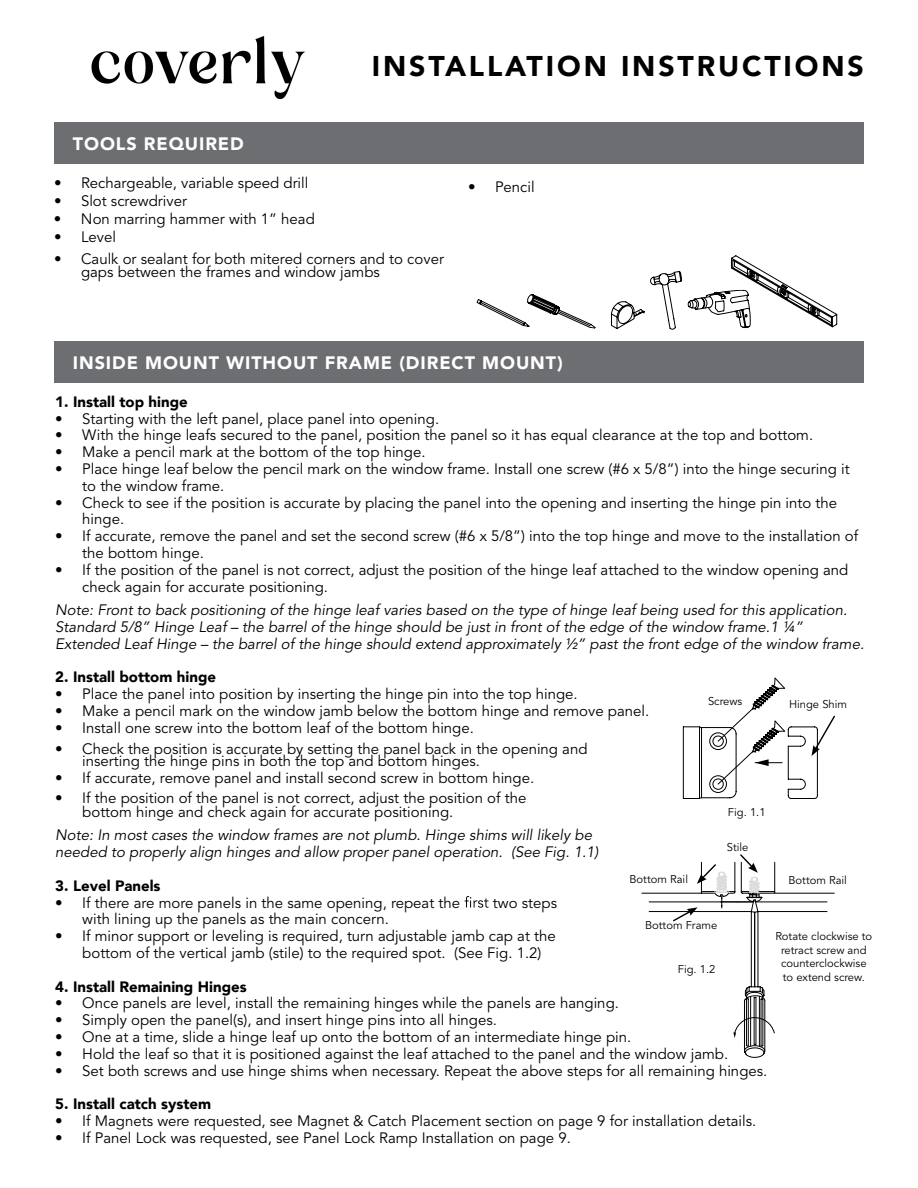
<style>
.page{position:relative;width:918px;height:1188px;background:#fff}
.page>*{position:absolute;margin:0;border:0;box-sizing:border-box;transform-origin:0 0}
.t1{font:900 28.5px "Avenir";letter-spacing:.1em;color:#000}
.t2{font:900 18px "Avenir";letter-spacing:.05em;color:#fff}
.t3{font:15px/16.8px "Avenir";color:#000}
.t4{font:italic 15px/16.8px "Avenir";color:#000}
.t5{font:900 15px "Avenir";color:#000}
.t6{font:11.25px/13.5px "Avenir";color:#000;text-align:center}
</style>
<div class="page">
<div style="left:54px;top:122px;width:810px;height:42px;background:#6d6e71"></div>
<svg style="left:465px;top:896px;width:24px;height:12px"></svg>
<div style="left:54px;top:341px;width:810px;height:42px;background:#6d6e71"></div>
<svg style="left:477px;top:294px;width:119px;height:35px"></svg>
<svg style="left:611px;top:255px;width:227px;height:75px"></svg>
<svg style="left:683px;top:678px;width:152px;height:121px"></svg>
<svg style="left:642px;top:854px;width:193px;height:204px"></svg>
<img style="left:37px;top:29px;width:269px;height:77px">
<p class="t2" style="left:73px;top:128px;width:172px">TOOLS REQUIRED</p>
<h1 class="t1" style="left:372px;top:41px;width:494px">INSTALLATION INSTRUCTIONS</h1>
<p class="t3" style="left:54px;top:175px;width:256px">• Rechargeable, variable speed drill</p>
<p class="t3" style="left:54px;top:193px;width:135px">• Slot screwdriver</p>
<p class="t3" style="left:54px;top:211px;width:262px">• Non marring hammer with 1” head</p>
<p class="t3" style="left:54px;top:229px;width:64px">• Level</p>
<p class="t3" style="left:81px;top:253px;width:364px;line-height:13.2px;text-indent:-27px">• Caulk or sealant for both mitered corners and to cover gaps between the frames and window jambs</p>
<p class="t3" style="left:468px;top:179px;width:68px">• Pencil</p>
<p class="t2" style="left:73px;top:347px;width:491px">INSIDE MOUNT WITHOUT FRAME (DIRECT MOUNT)</p>
<p class="t5" style="left:55px;top:389px;width:134px">1. Install top hinge</p>
<p class="t3" style="left:55px;top:410px;width:385px">• Starting with the left panel, place panel into opening.</p>
<p class="t3" style="left:55px;top:427px;width:759px">• With the hinge leafs secured to the panel, position the panel so it has equal clearance at the top and bottom.</p>
<p class="t3" style="left:55px;top:444px;width:372px">• Make a pencil mark at the bottom of the top hinge.</p>
<p class="t3" style="left:82px;top:461px;width:769px;text-indent:-27px">• Place hinge leaf below the pencil mark on the window frame. Install one screw (#6 x 5/8”) into the hinge securing it to the window frame.</p>
<p class="t3" style="left:82px;top:494px;width:756px;text-indent:-27px">• Check to see if the position is accurate by placing the panel into the opening and inserting the hinge pin into the hinge.</p>
<p class="t3" style="left:82px;top:528px;width:778px;text-indent:-27px">• If accurate, remove the panel and set the second screw (#6 x 5/8”) into the top hinge and move to the installation of the bottom hinge.</p>
<p class="t3" style="left:82px;top:562px;width:768px;text-indent:-27px">• If the position of the panel is not correct, adjust the position of the hinge leaf attached to the window opening and check again for accurate positioning.</p>
<p class="t4" style="left:55px;top:602px;width:810px">Note: Front to back positioning of the hinge leaf varies based on the type of hinge leaf being used for this application.<br>Standard 5/8” Hinge Leaf – the barrel of the hinge should be just in front of the edge of the window frame.1 ¼”<br>Extended Leaf Hinge – the barrel of the hinge should extend approximately ½” past the front edge of the window frame.</p>
<p class="t5" style="left:55px;top:664px;width:162px">2. Install bottom hinge</p>
<p class="t3" style="left:55px;top:686px;width:524px">• Place the panel into position by inserting the hinge pin into the top hinge.</p>
<p class="t3" style="left:55px;top:703px;width:596px">• Make a pencil mark on the window jamb below the bottom hinge and remove panel.</p>
<p class="t3" style="left:55px;top:720px;width:420px">• Install one screw into the bottom leaf of the bottom hinge.</p>
<p class="t3" style="left:82px;top:744px;width:507px;line-height:12px;text-indent:-27px">• Check the position is accurate by setting the panel back in the opening and inserting the hinge pins in both the top and bottom hinges.</p>
<p class="t3" style="left:55px;top:770px;width:481px">• If accurate, remove panel and install second screw in bottom hinge.</p>
<p class="t3" style="left:82px;top:792px;width:446px;line-height:13.2px;text-indent:-27px">• If the position of the panel is not correct, adjust the position of the bottom hinge and check again for accurate positioning.</p>
<p class="t4" style="left:55px;top:827px;width:545px">Note: In most cases the window frames are not plumb. Hinge shims will likely be needed to properly align hinges and allow proper panel operation. (See Fig. 1.1)</p>
<p class="t5" style="left:55px;top:873px;width:107px">3. Level Panels</p>
<p class="t3" style="left:55px;top:894px;width:406px">• If there are more panels in the same opening, repeat the</p>
<p class="t3" style="left:493px;top:894px;width:66px">two steps</p>
<p class="t3" style="left:82px;top:911px;width:308px">with lining up the panels as the main concern.</p>
<p class="t3" style="left:82px;top:928px;width:475px;text-indent:-27px">• If minor support or leveling is required, turn adjustable jamb cap at the bottom of the vertical jamb (stile) to the required spot. (See Fig. 1.2)</p>
<p class="t5" style="left:55px;top:973px;width:193px">4. Install Remaining Hinges</p>
<p class="t3" style="left:55px;top:995px;width:565px">• Once panels are level, install the remaining hinges while the panels are hanging.</p>
<p class="t3" style="left:55px;top:1012px;width:443px">• Simply open the panel(s), and insert hinge pins into all hinges.</p>
<p class="t3" style="left:55px;top:1029px;width:578px">• One at a time, slide a hinge leaf up onto the bottom of an intermediate hinge pin.</p>
<p class="t3" style="left:55px;top:1046px;width:675px">• Hold the leaf so that it is positioned against the leaf attached to the panel and the window jamb.</p>
<p class="t3" style="left:55px;top:1062px;width:714px">• Set both screws and use hinge shims when necessary. Repeat the above steps for all remaining hinges.</p>
<p class="t5" style="left:55px;top:1091px;width:157px">5. Install catch system</p>
<p class="t3" style="left:55px;top:1113px;width:702px">• If Magnets were requested, see Magnet &amp; Catch Placement section on page 9 for installation details.</p>
<p class="t3" style="left:55px;top:1130px;width:517px">• If Panel Lock was requested, see Panel Lock Ramp Installation on page 9.</p>
<p class="t6" style="left:708px;top:695px;width:36px">Screws</p>
<p class="t6" style="left:789px;top:698px;width:60px">Hinge Shim</p>
<p class="t6" style="left:728px;top:806px;width:39px">Fig. 1.1</p>
<p class="t6" style="left:727px;top:840px;width:23px">Stile</p>
<p class="t6" style="left:630px;top:873px;width:60px">Bottom Rail</p>
<p class="t6" style="left:789px;top:874px;width:60px">Bottom Rail</p>
<p class="t6" style="left:645px;top:918px;width:74px">Bottom Frame</p>
<p class="t6" style="left:775px;top:930px;width:98px">Rotate clockwise to retract screw and counterclockwise to extend screw.</p>
<p class="t6" style="left:678px;top:962px;width:39px">Fig. 1.2</p>
</div>
